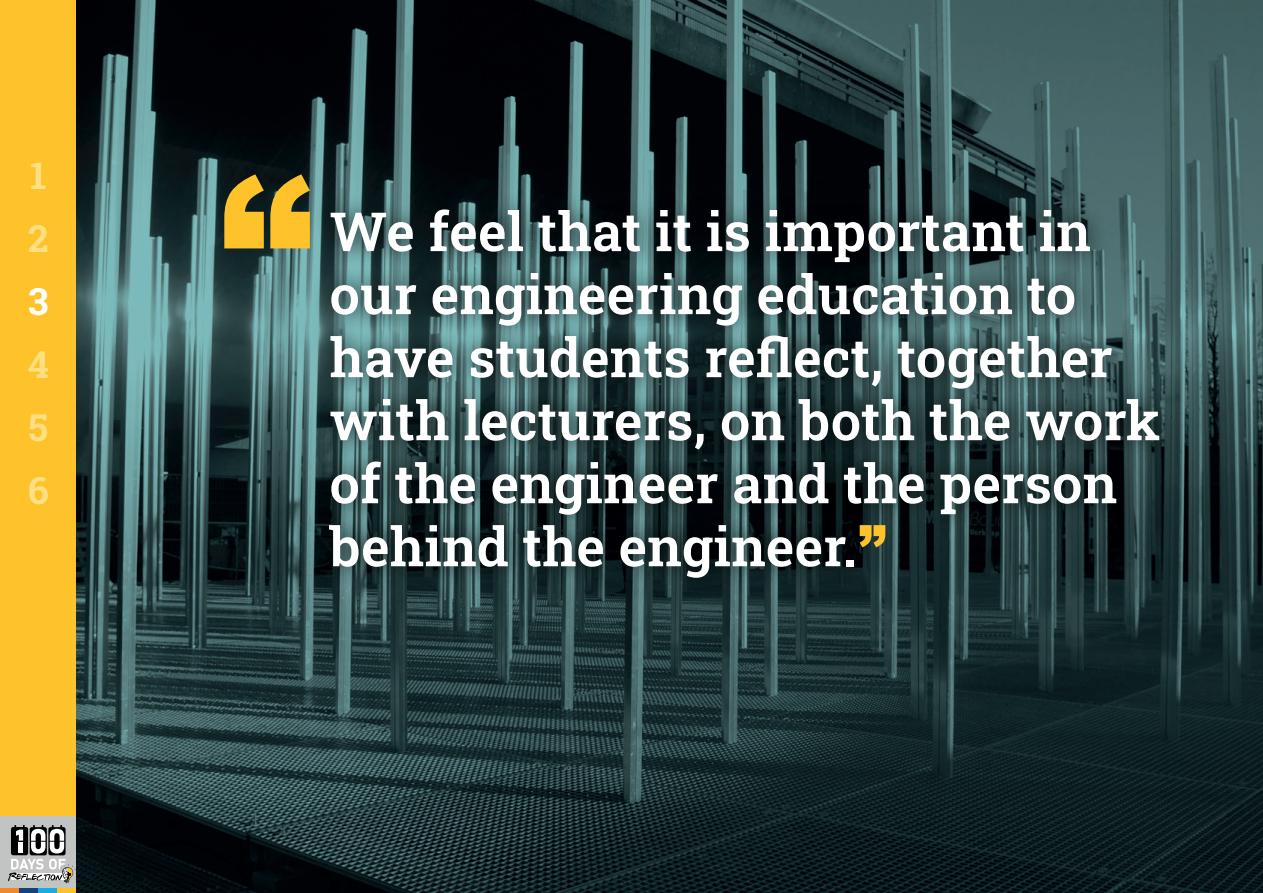
<style>
.page{position:relative;width:1263px;height:893px;background:#fff}
.page>*{position:absolute;margin:0;border:0;box-sizing:border-box;transform-origin:0 0}
.t1{font:600 54px/63px "Roboto Slab";letter-spacing:.005em;color:#fff}
.t2{font:700 37.5px "Roboto Slab";color:#fddf84}
.t3{font:700 37.5px "Roboto Slab";color:#fff}
</style>
<div class="page">
<div style="left:0;top:0;width:77px;height:893px;background:#fec32a"></div>
<div style="left:0;top:816px;width:77px;height:77px;background:#c2c3c3"></div>
<div style="left:0;top:888px;width:19px;height:5px;background:#f18829"></div>
<div style="left:19px;top:888px;width:19px;height:5px;background:#134378"></div>
<div style="left:38px;top:888px;width:19px;height:5px;background:#19abe3"></div>
<div style="left:57px;top:888px;width:20px;height:5px;background:#fec229"></div>
<svg style="left:8px;top:859px;width:68px;height:24px"></svg>
<svg style="left:30px;top:827px;width:17px;height:28px"></svg>
<svg style="left:48px;top:827px;width:18px;height:28px"></svg>
<div style="left:11px;top:827px;width:17px;height:28px;background:#000001;border-radius:2px"></div>
<svg style="left:31px;top:825px;width:33px;height:28px"></svg>
<svg style="left:14px;top:825px;width:11px;height:16px"></svg>
<hr style="left:19px;top:841px;width:4px;height:11px;background:#fff">
<img style="left:77px;top:0;width:1186px;height:893px">
<div style="left:310px;top:191px;width:868px;height:406px;background:#000001;opacity:.75"></div>
<svg style="left:224px;top:174px;width:86px;height:74px;background:#b49026"></svg>
<svg style="left:860px;top:525px;width:25px;height:22px"></svg>
<p class="t2" style="left:30px;top:150px;width:18px">1</p>
<p class="t2" style="left:28px;top:213px;width:22px">2</p>
<p class="t3" style="left:28px;top:276px;width:22px">3</p>
<p class="t2" style="left:28px;top:339px;width:23px">4</p>
<p class="t2" style="left:28px;top:402px;width:21px">5</p>
<p class="t2" style="left:28px;top:465px;width:22px">6</p>
<p class="t1" style="left:329px;top:199px;width:832px">We feel that it is important in our engineering education to have students reflect, together with lecturers, on both the work of the engineer and the person behind the engineer.</p>
</div>
